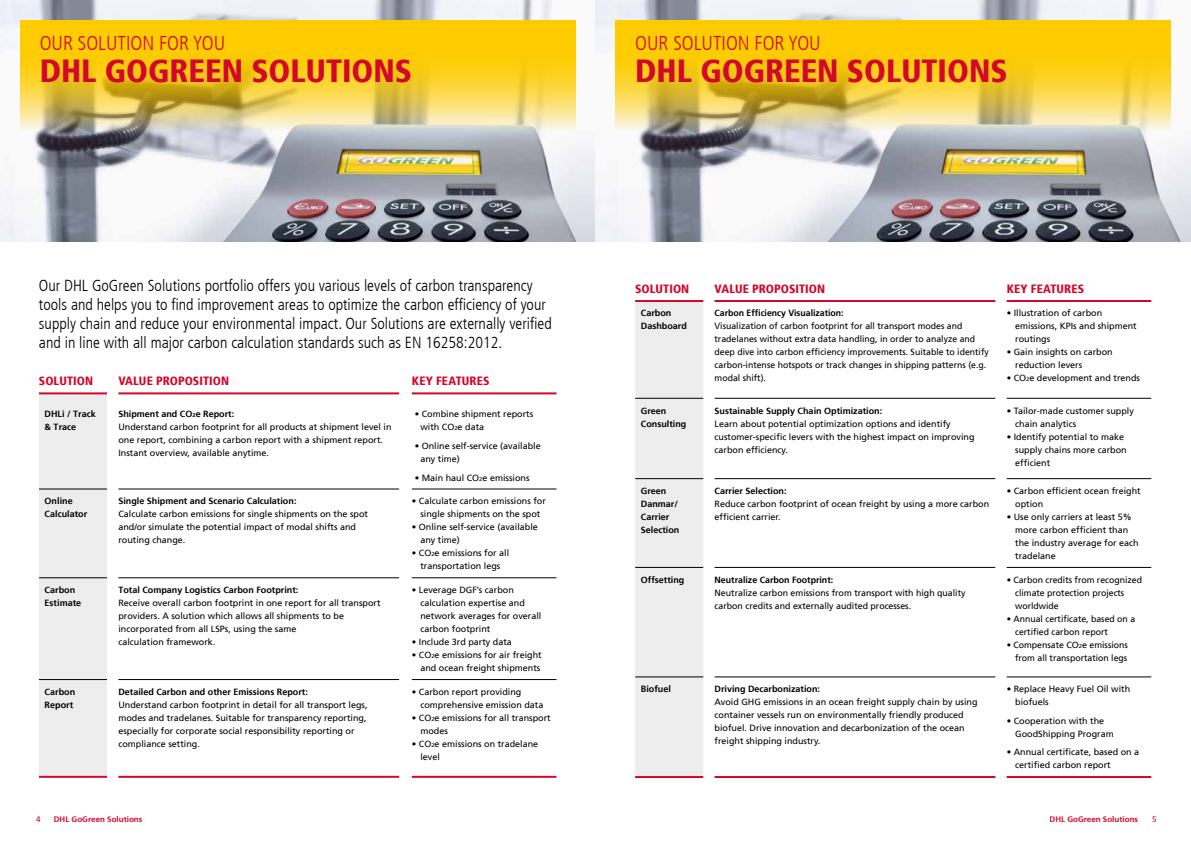
<style>
.page{position:relative;width:1191px;height:842px;background:#fff}
.page>*{position:absolute;margin:0;border:0;box-sizing:border-box;transform-origin:0 0}
.t1{font:900 condensed 32px "Frutiger";color:#d3072a}
.t2{font:300 condensed 20px "Frutiger";color:#d3072a}
.t3{font:300 condensed 16px/19px "Frutiger";color:#000}
.t4{font:900 condensed 12px "Frutiger";letter-spacing:.005em;color:#d3072a}
.t5{font:9px/13px "Frutiger";color:#000}
.t6{font:700 9px/13px "Frutiger";color:#000}
.t7{font:700 8px "Frutiger";color:#d3072a}
.t8{font:8px "Frutiger";color:#d3072a}
.s1{font-weight:700}
.s2{font-weight:700;font-size:5.8px}
.s3{font-size:5.8px}
</style>
<div class="page">
<img style="left:0;top:0;width:1191px;height:241px">
<div style="left:20px;top:20px;width:555px;height:18px;background:#fc0"></div>
<img style="left:20px;top:38px;width:555px;height:98px">
<div style="left:615px;top:20px;width:556px;height:18px;background:#fc0"></div>
<img style="left:615px;top:38px;width:556px;height:98px">
<div style="left:39px;top:394px;width:68px;height:382px;background:#ededed"></div>
<hr style="left:39px;top:392px;width:68px;height:2px;background:#d3072a">
<hr style="left:118px;top:392px;width:281px;height:2px;background:#d3072a">
<hr style="left:412px;top:392px;width:144px;height:2px;background:#d3072a">
<hr style="left:118px;top:489px;width:281px;height:1px;background:#000">
<hr style="left:412px;top:489px;width:144px;height:1px;background:#000">
<hr style="left:118px;top:578px;width:281px;height:1px;background:#000">
<hr style="left:412px;top:578px;width:144px;height:1px;background:#000">
<hr style="left:118px;top:679px;width:281px;height:1px;background:#000">
<hr style="left:412px;top:679px;width:144px;height:1px;background:#000">
<hr style="left:39px;top:489px;width:68px;height:1px;background:#000">
<hr style="left:39px;top:578px;width:68px;height:1px;background:#000">
<hr style="left:39px;top:679px;width:68px;height:1px;background:#000">
<hr style="left:118px;top:776px;width:281px;height:2px;background:#d3072a">
<hr style="left:412px;top:776px;width:144px;height:2px;background:#d3072a">
<hr style="left:39px;top:776px;width:68px;height:2px;background:#d3072a">
<div style="left:635px;top:302px;width:68px;height:474px;background:#ededed"></div>
<hr style="left:714px;top:398px;width:281px;height:1px;background:#000">
<hr style="left:1006px;top:398px;width:145px;height:1px;background:#000">
<hr style="left:714px;top:478px;width:281px;height:1px;background:#000">
<hr style="left:1006px;top:478px;width:145px;height:1px;background:#000">
<hr style="left:714px;top:567px;width:281px;height:1px;background:#000">
<hr style="left:1006px;top:567px;width:145px;height:1px;background:#000">
<hr style="left:714px;top:677px;width:281px;height:1px;background:#000">
<hr style="left:1006px;top:677px;width:145px;height:1px;background:#000">
<hr style="left:635px;top:398px;width:68px;height:1px;background:#000">
<hr style="left:635px;top:478px;width:68px;height:1px;background:#000">
<hr style="left:635px;top:567px;width:68px;height:1px;background:#000">
<hr style="left:635px;top:677px;width:68px;height:1px;background:#000">
<hr style="left:714px;top:300px;width:281px;height:2px;background:#d3072a">
<hr style="left:1006px;top:300px;width:145px;height:2px;background:#d3072a">
<hr style="left:714px;top:776px;width:281px;height:2px;background:#d3072a">
<hr style="left:1006px;top:776px;width:145px;height:2px;background:#d3072a">
<hr style="left:635px;top:300px;width:68px;height:2px;background:#d3072a">
<hr style="left:635px;top:776px;width:68px;height:2px;background:#d3072a">
<h2 class="t2" style="left:40px;top:34px;width:187px">OUR SOLUTION FOR YOU</h2>
<h1 class="t1" style="left:40px;top:56px;width:374px">DHL GOGREEN SOLUTIONS</h1>
<p class="t3" style="left:39px;top:277px;width:514px">Our DHL GoGreen Solutions portfolio offers you various levels of carbon transparency tools and helps you to find improvement areas to optimize the carbon efficiency of your supply chain and reduce your environmental impact. Our Solutions are externally verified and in line with all major carbon calculation standards such as EN 16258:2012.</p>
<h3 class="t4" style="left:39px;top:375px;width:56px">SOLUTION</h3>
<h3 class="t4" style="left:118px;top:375px;width:112px">VALUE PROPOSITION</h3>
<h3 class="t4" style="left:412px;top:375px;width:79px">KEY FEATURES</h3>
<p class="t6" style="left:45px;top:408px;width:53px">DHLi / Track &amp; Trace</p>
<p class="t5" style="left:118px;top:408px;width:275px"><span class="s1">Shipment and CO</span><span class="s2">2</span><span class="s1">e Report:<br></span>Understand carbon footprint for all products at shipment level in one report, combining a carbon report with a shipment report.<br>Instant overview, available anytime.</p>
<p class="t5" style="left:420px;top:408px;width:114px;text-indent:-6px">• Combine shipment reports with CO<span class="s3">2</span>e data</p>
<p class="t5" style="left:420px;top:439px;width:122px;text-indent:-6px">• Online self-service (available any time)</p>
<p class="t5" style="left:415px;top:471px;width:116px">• Main haul CO<span class="s3">2</span>e emissions</p>
<p class="t6" style="left:45px;top:495px;width:44px">Online<br>Calculator</p>
<p class="t6" style="left:118px;top:495px;width:180px">Single Shipment and Scenario Calculation:</p>
<p class="t5" style="left:118px;top:508px;width:251px">Calculate carbon emissions for single shipments on the spot and/or simulate the potential impact of modal shifts and routing change.</p>
<p class="t6" style="left:45px;top:584px;width:38px">Carbon<br>Estimate</p>
<p class="t6" style="left:118px;top:584px;width:182px">Total Company Logistics Carbon Footprint:</p>
<p class="t5" style="left:118px;top:596px;width:264px">Receive overall carbon footprint in one report for all transport providers. A solution which allows all shipments to be incorporated from all LSPs, using the same<br>calculation framework.</p>
<p class="t6" style="left:45px;top:686px;width:32px">Carbon<br>Report</p>
<p class="t6" style="left:118px;top:686px;width:191px">Detailed Carbon and other Emissions Report:</p>
<p class="t5" style="left:118px;top:698px;width:251px">Understand carbon footprint in detail for all transport legs, modes and tradelanes. Suitable for transparency reporting, especially for corporate social responsibility reporting or compliance setting.</p>
<p class="t5" style="left:412px;top:495px;width:136px;text-align:center">• Calculate carbon emissions for single shipments on the spot</p>
<p class="t5" style="left:420px;top:521px;width:119px;text-indent:-9px">• Online self-service (available any time)</p>
<p class="t5" style="left:412px;top:547px;width:99px;text-align:center">• CO<span class="s3">2</span>e emissions for all transportation legs</p>
<p class="t5" style="left:420px;top:583px;width:123px;text-indent:-9px">• Leverage DGF’s carbon calculation expertise and network averages for overall carbon footprint</p>
<p class="t5" style="left:412px;top:635px;width:102px">• Include 3rd party data</p>
<p class="t5" style="left:412px;top:648px;width:131px;text-align:right">• CO<span class="s3">2</span>e emissions for air freight and ocean freight shipments</p>
<p class="t5" style="left:420px;top:685px;width:125px;text-indent:-9px">• Carbon report providing comprehensive emission data</p>
<p class="t5" style="left:420px;top:711px;width:132px;text-indent:-9px">• CO<span class="s3">2</span>e emissions for all transport modes</p>
<p class="t5" style="left:420px;top:737px;width:119px;text-indent:-9px">• CO<span class="s3">2</span>e emissions on tradelane level</p>
<h2 class="t2" style="left:635px;top:34px;width:187px">OUR SOLUTION FOR YOU</h2>
<h1 class="t1" style="left:635px;top:56px;width:374px">DHL GOGREEN SOLUTIONS</h1>
<h3 class="t4" style="left:635px;top:283px;width:56px">SOLUTION</h3>
<h3 class="t4" style="left:714px;top:283px;width:112px">VALUE PROPOSITION</h3>
<h3 class="t4" style="left:1006px;top:283px;width:79px">KEY FEATURES</h3>
<p class="t6" style="left:641px;top:307px;width:47px">Carbon<br>Dashboard</p>
<p class="t6" style="left:714px;top:307px;width:131px">Carbon Efficiency Visualization:</p>
<p class="t5" style="left:1015px;top:307px;width:123px;text-indent:-9px">• Illustration of carbon emissions, KPIs and shipment routings</p>
<p class="t5" style="left:1015px;top:346px;width:99px;text-indent:-9px">• Gain insights on carbon reduction levers</p>
<p class="t5" style="left:1006px;top:372px;width:135px">• CO<span class="s3">2</span>e development and trends</p>
<p class="t5" style="left:714px;top:320px;width:276px">Visualization of carbon footprint for all transport modes and tradelanes without extra data handling, in order to analyze and deep dive into carbon efficiency improvements. Suitable to identify carbon-intense hotspots or track changes in shipping patterns (e.g. modal shift).</p>
<p class="t6" style="left:641px;top:405px;width:47px">Green<br>Consulting</p>
<p class="t6" style="left:714px;top:405px;width:169px">Sustainable Supply Chain Optimization:</p>
<p class="t5" style="left:714px;top:417px;width:261px">Learn about potential optimization options and identify customer-specific levers with the highest impact on improving carbon efficiency.</p>
<p class="t6" style="left:641px;top:485px;width:40px">Green<br>Danmar/<br>Carrier<br>Selection</p>
<p class="t6" style="left:714px;top:485px;width:74px">Carrier Selection:</p>
<p class="t5" style="left:714px;top:497px;width:276px">Reduce carbon footprint of ocean freight by using a more carbon efficient carrier.</p>
<p class="t6" style="left:641px;top:574px;width:45px">Offsetting</p>
<p class="t6" style="left:714px;top:574px;width:120px">Neutralize Carbon Footprint:</p>
<p class="t5" style="left:714px;top:586px;width:252px">Neutralize carbon emissions from transport with high quality carbon credits and externally audited processes.</p>
<p class="t6" style="left:641px;top:683px;width:32px">Biofuel</p>
<p class="t6" style="left:714px;top:683px;width:107px">Driving Decarbonization:</p>
<p class="t5" style="left:714px;top:696px;width:264px">Avoid GHG emissions in an ocean freight supply chain by using container vessels run on environmentally friendly produced biofuel. Drive innovation and decarbonization of the ocean freight shipping industry.</p>
<p class="t5" style="left:1015px;top:404px;width:120px;text-indent:-9px">• Tailor-made customer supply chain analytics</p>
<p class="t5" style="left:1015px;top:430px;width:113px;text-indent:-9px">• Identify potential to make supply chains more carbon efficient</p>
<p class="t5" style="left:1015px;top:484px;width:127px;text-indent:-9px">• Carbon efficient ocean freight option</p>
<p class="t5" style="left:1015px;top:510px;width:125px;text-indent:-9px">• Use only carriers at least 5% more carbon efficient than the industry average for each tradelane</p>
<p class="t5" style="left:1015px;top:573px;width:128px;text-indent:-9px">• Carbon credits from recognized climate protection projects worldwide</p>
<p class="t5" style="left:1015px;top:612px;width:122px;text-indent:-9px">• Annual certificate, based on a certified carbon report</p>
<p class="t5" style="left:1006px;top:638px;width:123px;text-align:right">• Compensate CO<span class="s3">2</span>e emissions from all transportation legs</p>
<p class="t5" style="left:1015px;top:682px;width:117px;text-indent:-9px">• Replace Heavy Fuel Oil with biofuels</p>
<p class="t5" style="left:1015px;top:714px;width:100px;text-indent:-9px">• Cooperation with the<br>GoodShipping Program</p>
<p class="t5" style="left:1015px;top:746px;width:126px;text-indent:-9px">• Annual certificate, based on a certified carbon report</p>
<p class="t8" style="left:36px;top:814px;width:6px">4</p>
<p class="t7" style="left:54px;top:815px;width:90px">DHL GoGreen Solutions</p>
<p class="t7" style="left:1049px;top:815px;width:90px">DHL GoGreen Solutions</p>
<p class="t8" style="left:1152px;top:814px;width:6px">5</p>
</div>
